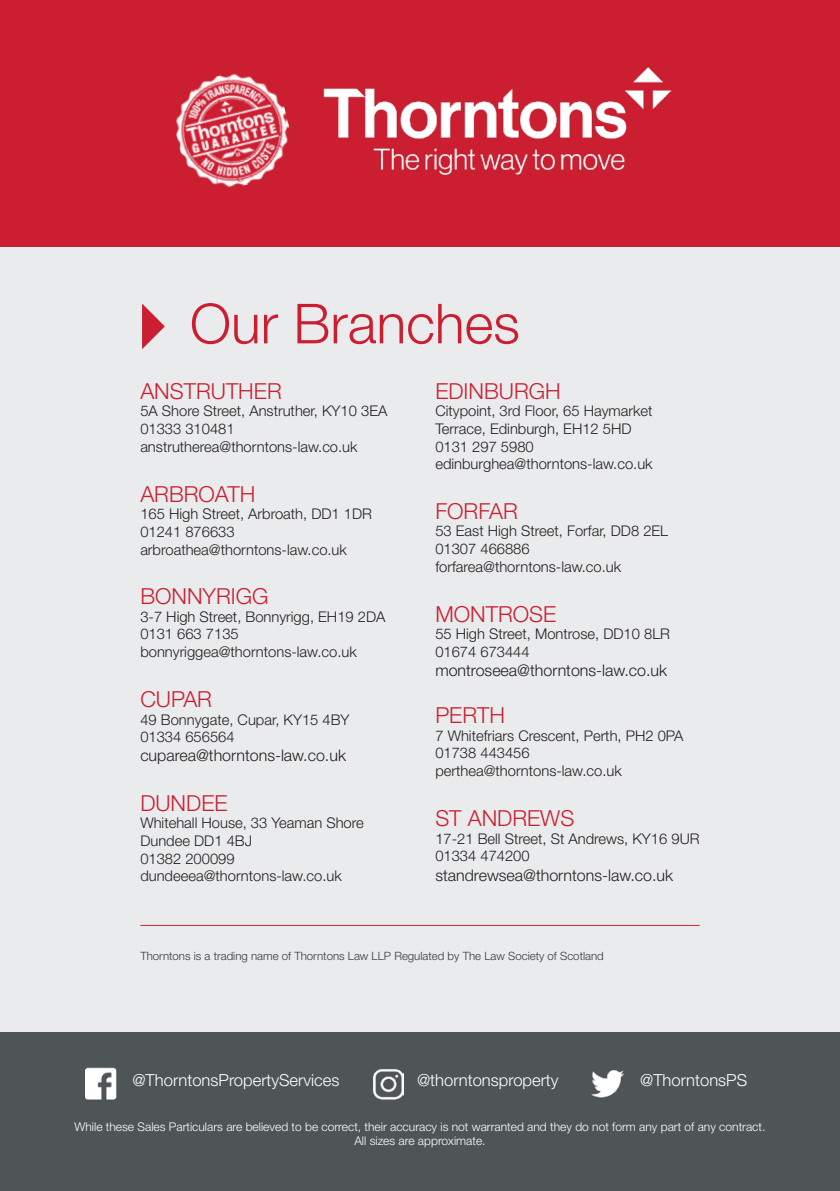
<style>
.page{position:relative;width:840px;height:1191px;background:#fff}
.page>*{position:absolute;margin:0;border:0;box-sizing:border-box;transform-origin:0 0}
.t1{font:300 55.2px "Helvetica Neue LT Std";color:#cb1f31}
.t2{font:300 22px "Helvetica Neue LT Std";color:#cb1f31}
.t3{font:300 16.6px "Helvetica Neue LT Std";color:#fff}
.t4{font:300 16px "Helvetica Neue LT Std";color:#231f20}
.t5{font:300 14.8px/17.6px "Helvetica Neue LT Std";color:#231f20}
.t6{font:300 12px/14.4px "Helvetica Neue LT Std";color:#fff;text-align:center}
.t7{font:300 11.4px "Helvetica Neue LT Std";color:#323b3e}
</style>
<div class="page">
<div style="left:0;top:0;width:839px;height:247px;background:#cb1f31"></div>
<div style="left:0;top:1031px;width:839px;height:160px;background:#4f5457"></div>
<div style="left:0;top:247px;width:839px;height:784px;background:#e9ebec"></div>
<img style="left:176px;top:73px;width:114px;height:114px">
<img style="left:373px;top:1069px;width:30px;height:31px">
<img style="left:591px;top:1070px;width:33px;height:28px">
<img style="left:85px;top:1067px;width:32px;height:33px">
<svg style="left:142px;top:303px;width:23px;height:46px"></svg>
<img style="left:323px;top:67px;width:349px;height:109px">
<hr style="left:140px;top:925px;width:559px;height:1px;background:#cb1f31">
<p class="t1" style="left:190px;top:290px;width:331px">Our Branches</p>
<p class="t2" style="left:140px;top:377px;width:143px">ANSTRUTHER</p>
<p class="t5" style="left:140px;top:402px;width:248px">5A Shore Street, Anstruther, KY10 3EA<br>01333 310481 anstrutherea@thorntons-law. co. uk</p>
<p class="t2" style="left:140px;top:480px;width:116px">ARBROATH</p>
<p class="t5" style="left:140px;top:505px;width:233px">165 High Street, Arbroath, DD1 1DR<br>01241 876633 arbroathea@thorntons-law. co. uk</p>
<p class="t2" style="left:140px;top:582px;width:130px">BONNYRIGG</p>
<p class="t5" style="left:140px;top:607px;width:246px">3-7 High Street, Bonnyrigg, EH19 2DA<br>0131 663 7135 bonnyriggea@thorntons-law. co. uk</p>
<p class="t2" style="left:140px;top:685px;width:73px">CUPAR</p>
<p class="t5" style="left:140px;top:710px;width:211px">49 Bonnygate, Cupar, KY15 4BY<br>01334 656564</p>
<p class="t4" style="left:140px;top:746px;width:207px">cuparea@thorntons-law. co. uk</p>
<p class="t2" style="left:140px;top:789px;width:89px">DUNDEE</p>
<p class="t5" style="left:140px;top:814px;width:225px">Whitehall House, 33 Yeaman Shore<br>Dundee DD1 4BJ<br>01382 200099 dundeeea@thorntons-law. co. uk</p>
<p class="t2" style="left:435px;top:377px;width:127px">EDINBURGH</p>
<p class="t5" style="left:435px;top:402px;width:219px">Citypoint, 3rd Floor, 65 Haymarket<br>Terrace, Edinburgh, EH12 5HD<br>0131 297 5980 edinburghea@thorntons-law. co. uk</p>
<p class="t2" style="left:435px;top:497px;width:84px">FORFAR</p>
<p class="t5" style="left:435px;top:522px;width:234px">53 East High Street, Forfar, DD8 2EL<br>01307 466886 forfarea@thorntons-law. co. uk</p>
<p class="t2" style="left:435px;top:600px;width:122px">MONTROSE</p>
<p class="t5" style="left:435px;top:625px;width:236px">55 High Street, Montrose, DD10 8LR<br>01674 673444</p>
<p class="t4" style="left:435px;top:660px;width:233px">montroseea@thorntons-law. co. uk</p>
<p class="t2" style="left:435px;top:701px;width:71px">PERTH</p>
<p class="t5" style="left:435px;top:726px;width:249px">7 Whitefriars Crescent, Perth, PH2 0PA<br>01738 443456<br>perthea@thorntons-law. co. uk</p>
<p class="t2" style="left:435px;top:804px;width:140px">ST ANDREWS</p>
<p class="t5" style="left:435px;top:829px;width:265px">17-21 Bell Street, St Andrews, KY16 9UR<br>01334 474200</p>
<p class="t4" style="left:435px;top:865px;width:239px">standrewsea@thorntons-law. co. uk</p>
<p class="t7" style="left:140px;top:949px;width:465px">Thorntons is a trading name of Thorntons Law LLP Regulated by The Law Society of Scotland</p>
<p class="t3" style="left:132px;top:1070px;width:208px">@ThorntonsPropertyServices</p>
<p class="t3" style="left:417px;top:1069px;width:143px">@thorntonsproperty</p>
<p class="t3" style="left:639px;top:1069px;width:109px">@ThorntonsPS</p>
<p class="t6" style="left:75px;top:1119px;width:689px">While these Sales Particulars are believed to be correct, their accuracy is not warranted and they do not form any part of any contract.<br>All sizes are approximate.</p>
</div>
